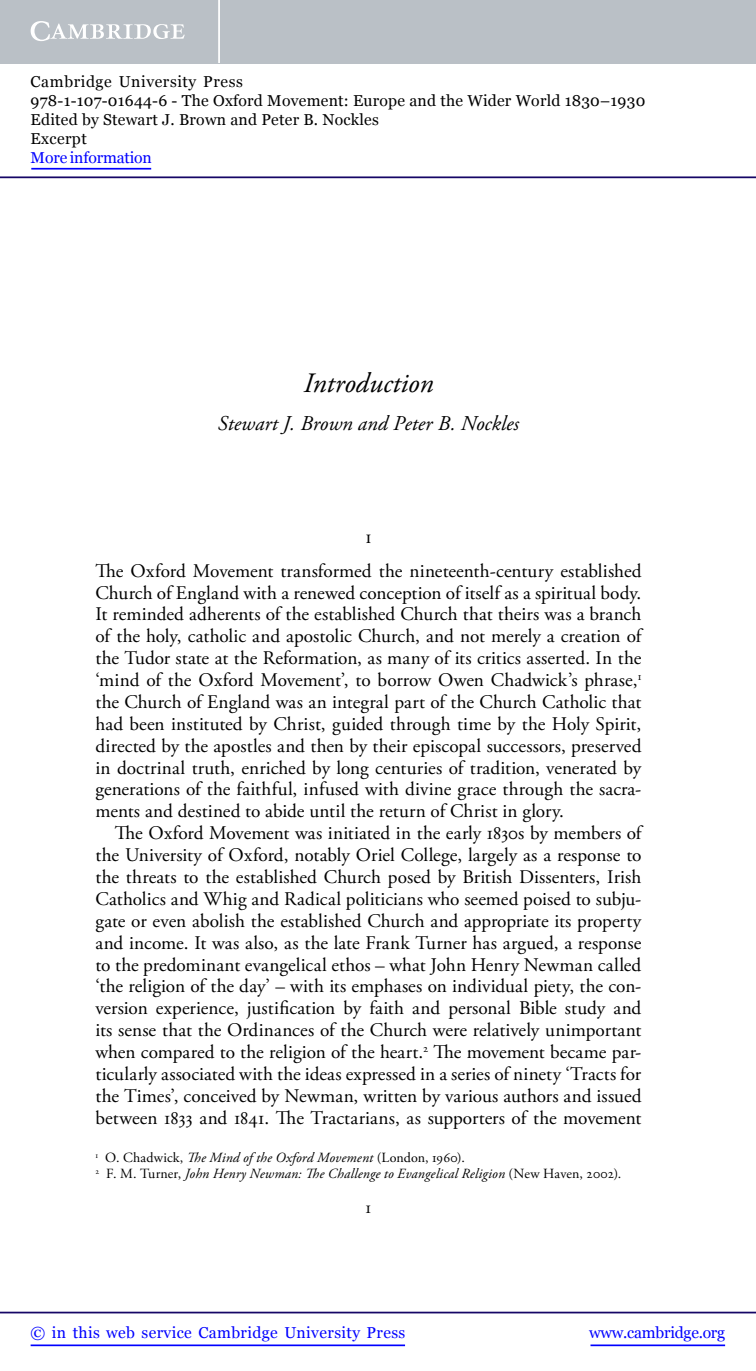
<style>
.page{position:relative;width:756px;height:1371px;background:#fff}
.page>*{position:absolute;margin:0;border:0;box-sizing:border-box;transform-origin:0 0}
.t1{font:italic 28px "Adobe Garamond Pro";color:#000}
.t2{font:italic 21px "Adobe Garamond Pro";color:#000}
.t3{font:19.25px/33.2px "Adobe Garamond Pro";color:#000;text-align:center}
.t4{font:17.5px "Adobe Garamond Pro";color:#000}
.t5{font:15.75px/18.9px "Georgia";letter-spacing:.015em;color:#000}
.t6{font:15.75px "Georgia";letter-spacing:.025em;color:#00f}
.t7{font:15.75px "Georgia";letter-spacing:-.015em;color:#00f}
.t8{font:15.75px "Georgia";letter-spacing:-.01em;color:#00f}
.t9{font:italic 14px/15.8px "Adobe Garamond Pro";letter-spacing:.015em;color:#000}
.s1{font-style:normal}
</style>
<div class="page">
<hr style="left:591px;top:1344px;width:134px;height:1px;background:#00f">
<hr style="left:0;top:1311px;width:756px;height:2px;background:#150666">
<hr style="left:31px;top:1344px;width:374px;height:1px;background:#00f">
<div style="left:0;top:0;width:756px;height:63px;background:#bac0c6"></div>
<svg style="left:31px;top:21px;width:154px;height:20px"></svg>
<hr style="left:218px;top:0;width:2px;height:63px;background:#fff">
<hr style="left:0;top:176px;width:756px;height:2px;background:#150666">
<hr style="left:31px;top:168px;width:120px;height:1px;background:#00f">
<p class="t5" style="left:31px;top:72px;width:616px">Cambridge University Press<br>978-1-107-01644-6 - The Oxford Movement: Europe and the Wider World 1830–1930<br>Edited by Stewart J. Brown and Peter B. Nockles<br>Excerpt</p>
<p class="t8" style="left:31px;top:148px;width:123px">More information</p>
<p class="t1" style="left:304px;top:366px;width:131px">Introduction</p>
<p class="t2" style="left:218px;top:411px;width:303px">Stewart J. Brown and Peter B. Nockles</p>
<p class="t3" style="left:95px;top:521px;width:548px">I<br>The Oxford Movement transformed the nineteenth-century established</p>
<p class="t3" style="left:95px;top:576px;width:547px">Church of England with a renewed conception of itself as a spiritual body.</p>
<p class="t3" style="left:95px;top:598px;width:547px">It reminded adherents of the established Church that theirs was a branch</p>
<p class="t3" style="left:95px;top:620px;width:547px">of the holy, catholic and apostolic Church, and not merely a creation of</p>
<p class="t3" style="left:95px;top:642px;width:547px">the Tudor state at the Reformation, as many of its critics asserted. In the</p>
<p class="t3" style="left:95px;top:664px;width:548px">‘mind of the Oxford Movement’, to borrow Owen Chadwick’s phrase,<sup>1</sup></p>
<p class="t3" style="left:95px;top:686px;width:547px">the Church of England was an integral part of the Church Catholic that</p>
<p class="t3" style="left:95px;top:707px;width:547px">had been instituted by Christ, guided through time by the Holy Spirit,</p>
<p class="t3" style="left:95px;top:729px;width:548px">directed by the apostles and then by their episcopal successors, preserved</p>
<p class="t3" style="left:95px;top:751px;width:547px">in doctrinal truth, enriched by long centuries of tradition, venerated by</p>
<p class="t3" style="left:95px;top:773px;width:548px">generations of the faithful, infused with divine grace through the sacra-</p>
<p class="t3" style="left:95px;top:795px;width:470px">ments and destined to abide until the return of Christ in glory.</p>
<p class="t3" style="left:115px;top:817px;width:528px">The Oxford Movement was initiated in the early 1830s by members of</p>
<p class="t3" style="left:95px;top:839px;width:548px">the University of Oxford, notably Oriel College, largely as a response to</p>
<p class="t3" style="left:95px;top:860px;width:548px">the threats to the established Church posed by British Dissenters, Irish</p>
<p class="t3" style="left:95px;top:882px;width:548px">Catholics and Whig and Radical politicians who seemed poised to subju-</p>
<p class="t3" style="left:95px;top:904px;width:547px">gate or even abolish the established Church and appropriate its property</p>
<p class="t3" style="left:95px;top:926px;width:547px">and income. It was also, as the late Frank Turner has argued, a response</p>
<p class="t3" style="left:95px;top:948px;width:547px">to the predominant evangelical ethos – what John Henry Newman called</p>
<p class="t3" style="left:95px;top:970px;width:548px">‘the religion of the day’ – with its emphases on individual piety, the con-</p>
<p class="t3" style="left:95px;top:992px;width:547px">version experience, justification by faith and personal Bible study and</p>
<p class="t3" style="left:95px;top:1014px;width:548px">its sense that the Ordinances of the Church were relatively unimportant</p>
<p class="t3" style="left:95px;top:1035px;width:548px">when compared to the religion of the heart.<sup>2</sup> The movement became par-</p>
<p class="t3" style="left:95px;top:1057px;width:547px">ticularly associated with the ideas expressed in a series of ninety ‘Tracts for</p>
<p class="t3" style="left:95px;top:1079px;width:548px">the Times’, conceived by Newman, written by various authors and issued</p>
<p class="t3" style="left:95px;top:1101px;width:547px">between 1833 and 1841. The Tractarians, as supporters of the movement</p>
<p class="t9" style="left:95px;top:1150px;width:527px"><sup>1</sup> <span class="s1">O. Chadwick,</span> The Mind of the Oxford Movement <span class="s1">(London, 1960).<br></span><sup>2</sup> <span class="s1">F. M. Turner,</span> John Henry Newman: The Challenge to Evangelical Religion <span class="s1">(New Haven, 2002).</span></p>
<p class="t4" style="left:366px;top:1196px;width:7px">1</p>
<p class="t6" style="left:31px;top:1323px;width:376px">© in this web service Cambridge University Press</p>
<p class="t7" style="left:589px;top:1323px;width:137px">www.cambridge.org</p>
</div>
